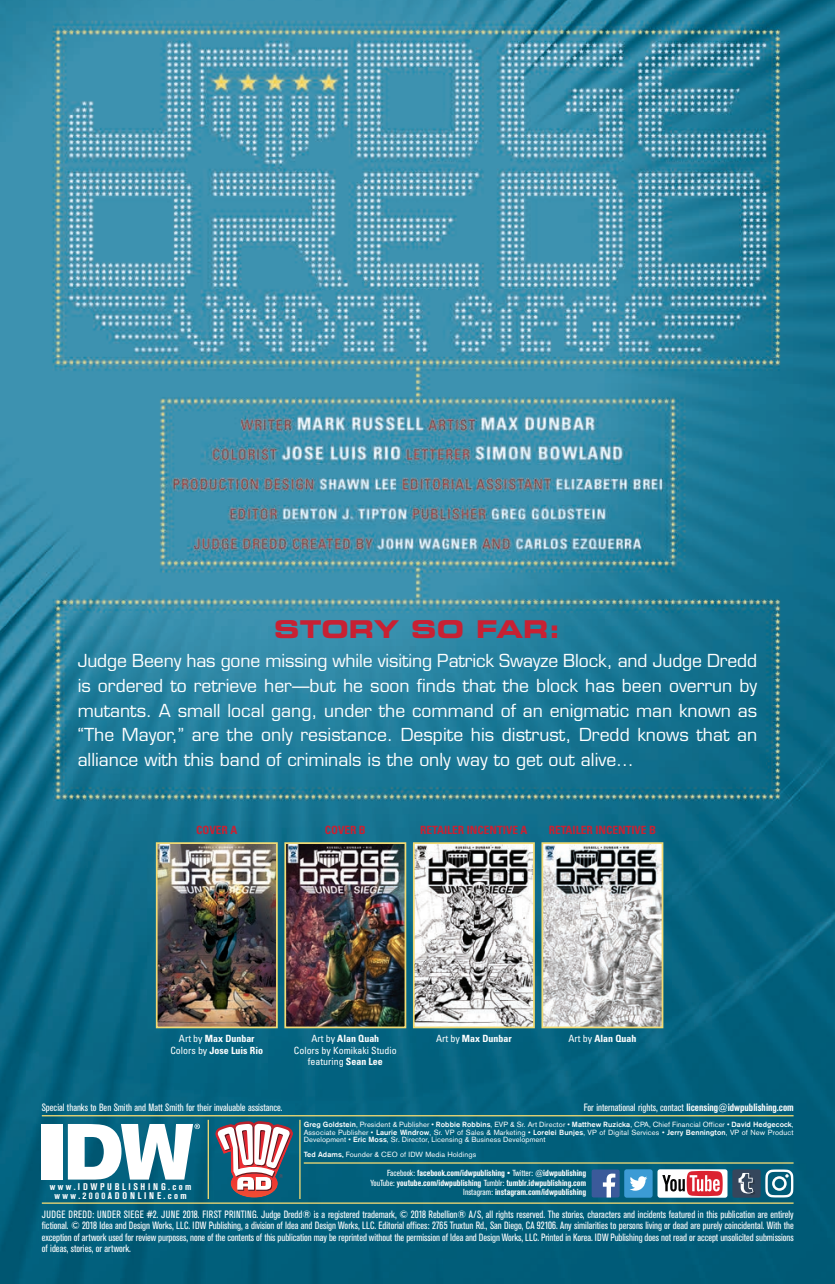
<style>
.page{position:relative;width:835px;height:1284px;background:#fff}
.page>*{position:absolute;margin:0;border:0;box-sizing:border-box;transform-origin:0 0}
.t1{font:24.5px "Eurostile Bold Extended Two";color:#c82133}
.t2{font:17.5px/24.5px "Eurostile";color:#fff;text-align:justify}
.t3{font:700 condensed 11.38px "Univers";color:#c82133}
.t4{font:condensed 10.5px/11.4px "Akzidenz Grotesk BE";color:#fff;text-align:justify}
.t5{font:700 condensed 9.97px/11.5px "Univers";color:#fff;text-align:center}
.t6{font:condensed 9.97px/11.5px "Univers";color:#fff;text-align:center}
.t7{font:700 condensed 9.62px/8.8px "Akzidenz Grotesk BE";letter-spacing:.26em;color:#fff;text-align:center;scale:1.04 1}
.t8{font:700 condensed 8.75px/9.6px "Akzidenz Grotesk BE";color:#fff;text-align:right;scale:1.05 1}
.t9{font:7.35px/7.4px "Akzidenz Grotesk BE";letter-spacing:.01em;color:#fff;text-align:justify}
.s1{font-weight:400}
.s2{font-weight:700}
.s3{font-weight:500}
</style>
<div class="page">
<img style="left:0;top:0;width:835px;height:1284px">
<svg style="left:215px;top:1121px;width:78px;height:76px"></svg>
<img style="left:159px;top:845px;width:116px;height:180px">
<div style="left:156px;top:842px;width:122px;height:186px;border:2px solid #f1da74"></div>
<div style="left:42px;top:1124px;width:21px;height:55px;background:#fff"></div>
<svg style="left:68px;top:1123px;width:132px;height:56px"></svg>
<hr style="left:42px;top:1202px;width:751px;height:1px;background:#f1da74">
<hr style="left:42px;top:1115px;width:751px;height:1px;background:#f1da74">
<hr style="left:304px;top:1162px;width:489px;height:1px;background:#f1da74">
<hr style="left:208px;top:1119px;width:1px;height:80px;background:#f1da74">
<div style="left:624px;top:1169px;width:28px;height:28px;background:#3c9bd5;border-radius:3px"></div>
<svg style="left:630px;top:1176px;width:17px;height:14px"></svg>
<div style="left:591px;top:1169px;width:29px;height:28px;background:#3b5a9a;border-radius:2px"></div>
<svg style="left:603px;top:1173px;width:12px;height:24px"></svg>
<div style="left:657px;top:1169px;width:70px;height:28px;background:#fff;border-radius:3px"></div>
<svg style="left:662px;top:1171px;width:60px;height:25px"></svg>
<svg style="left:765px;top:1169px;width:28px;height:28px"></svg>
<div style="left:732px;top:1169px;width:29px;height:28px;background:#35465c;border-radius:3px"></div>
<svg style="left:738px;top:1173px;width:17px;height:21px"></svg>
<hr style="left:299px;top:1119px;width:1px;height:80px;background:#f1da74">
<img style="left:287px;top:845px;width:116px;height:180px">
<div style="left:284px;top:842px;width:122px;height:186px;border:2px solid #f1da74"></div>
<img style="left:416px;top:845px;width:116px;height:180px">
<div style="left:413px;top:842px;width:122px;height:186px;border:2px solid #f1da74"></div>
<img style="left:544px;top:845px;width:116px;height:180px">
<div style="left:541px;top:842px;width:122px;height:186px;border:2px solid #f1da74"></div>
<h1 class="t1" style="left:274px;top:620px;width:288px">STORY SO FAR:</h1>
<p class="t2" style="left:78px;top:650px;width:681px">Judge Beeny has gone missing while visiting Patrick Swayze Block, and Judge Dredd is ordered to retrieve her—but he soon finds that the block has been overrun by mutants. A small local gang, under the command of an enigmatic man known as “The Mayor,” are the only resistance. Despite his distrust, Dredd knows that an alliance with this band of criminals is the only way to get out alive…</p>
<p class="t3" style="left:196px;top:825px;width:43px">COVER A</p>
<p class="t3" style="left:325px;top:825px;width:43px">COVER B</p>
<p class="t3" style="left:420px;top:825px;width:109px">RETAILER INCENTIVE A</p>
<p class="t3" style="left:549px;top:825px;width:109px">RETAILER INCENTIVE B</p>
<p class="t5" style="left:170px;top:1033px;width:94px"><span class="s1">Art by</span> Max Dunbar<br><span class="s1">Colors by</span> Jose Luis Rio</p>
<p class="t6" style="left:294px;top:1033px;width:104px">Art by <span class="s2">Alan Quah<br></span>Colors by Komikaki Studio featuring <span class="s2">Sean Lee</span></p>
<p class="t5" style="left:436px;top:1033px;width:77px"><span class="s1">Art by</span> Max Dunbar</p>
<p class="t5" style="left:568px;top:1033px;width:69px"><span class="s1">Art by</span> Alan Quah</p>
<p class="t4" style="left:42px;top:1103px;width:242px">Special thanks to Ben Smith and Matt Smith for their invaluable assistance.</p>
<p class="t4" style="left:584px;top:1103px;width:211px">For international rights, contact <span class="s2">licensing@idwpublishing.com</span></p>
<p class="t7" style="left:50px;top:1183px;width:138px">www.IDWPUBLISHING.com www.2000ADONLINE.com</p>
<p class="t9" style="left:304px;top:1121px;width:491px"><span class="s3">Greg Goldstein</span>, President &amp; Publisher • <span class="s3">Robbie Robbins</span>, EVP &amp; Sr. Art Director • <span class="s3">Matthew Ruzicka</span>, CPA, Chief Financial Officer • <span class="s3">David Hedgecock</span>, Associate Publisher • <span class="s3">Laurie Windrow</span>, Sr. VP of Sales &amp; Marketing • <span class="s3">Lorelei Bunjes</span>, VP of Digital Services • <span class="s3">Jerry Bennington</span>, VP of New Product Development • <span class="s3">Eric Moss</span>, Sr. Director, Licensing &amp; Business Development</p>
<p class="t9" style="left:304px;top:1151px;width:174px"><span class="s3">Ted Adams,</span> Founder &amp; CEO of IDW Media Holdings</p>
<p class="t8" style="left:370px;top:1169px;width:207px"><span class="s1">Facebook:</span> facebook.com/idwpublishing <span class="s1">• Twitter:</span> @idwpublishing<br><span class="s1">YouTube:</span> youtube.com/idwpublishing <span class="s1">Tumblr:</span> tumblr.idwpublishing.com<br><span class="s1">Instagram:</span> instagram.com/idwpublishing</p>
<p class="t4" style="left:42px;top:1209px;width:753px">JUDGE DREDD: UNDER SIEGE #2. JUNE 2018. FIRST PRINTING. Judge Dredd® is a registered trademark, © 2018 Rebellion® A/S, all rights reserved. The stories, characters and incidents featured in this publication are entirely fictional. © 2018 Idea and Design Works, LLC. IDW Publishing, a division of Idea and Design Works, LLC. Editorial offices: 2765 Truxtun Rd., San Diego, CA 92106. Any similarities to persons living or dead are purely coincidental. With the exception of artwork used for review purposes, none of the contents of this publication may be reprinted without the permission of Idea and Design Works, LLC. Printed in Korea. IDW Publishing does not read or accept unsolicited submissions of ideas, stories, or artwork.</p>
</div>
